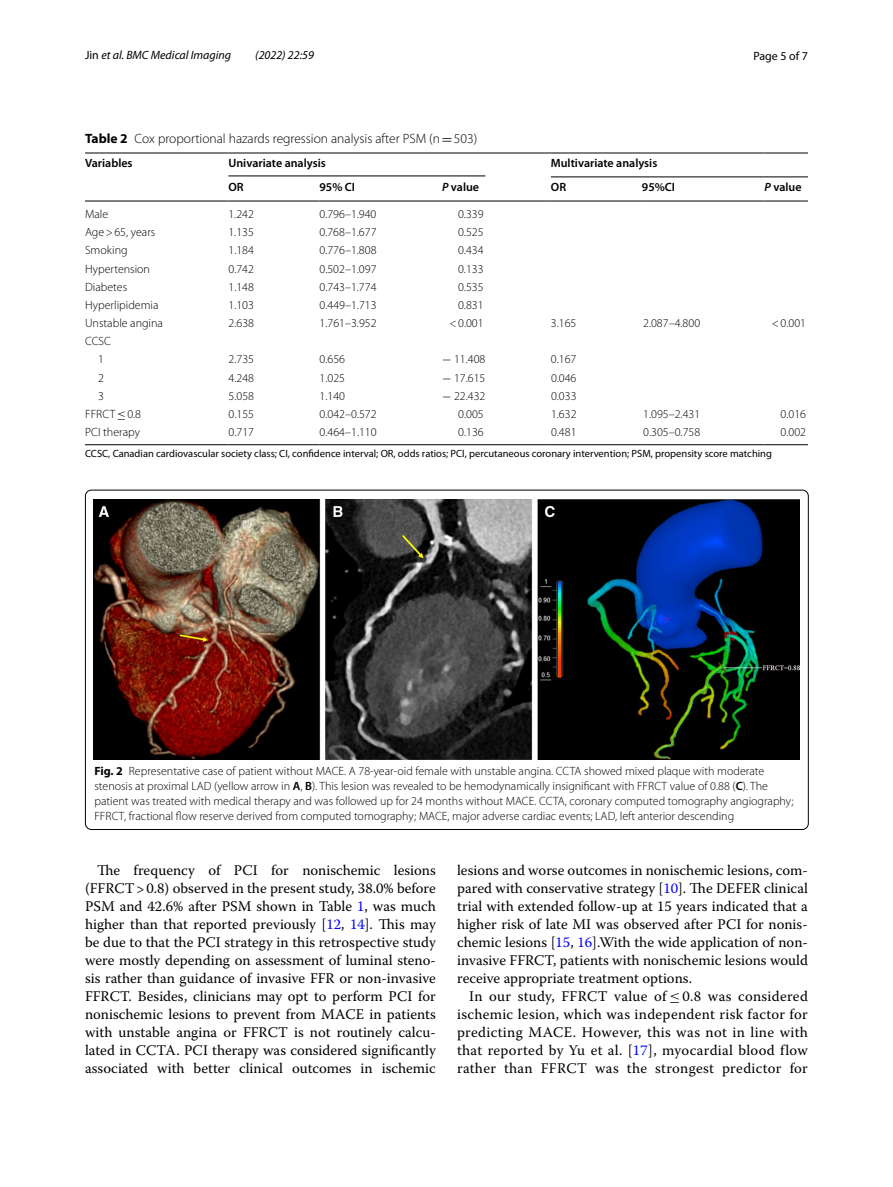
<style>
.page{position:relative;width:893px;height:1187px;background:#fff}
.page>*{position:absolute;margin:0;border:0;box-sizing:border-box;transform-origin:0 0}
.t1{font:14.7px/18px "Warnock Pro";color:#000;text-align:justify}
.t2{font:300 13.5px "Myriad Pro";color:#000}
.t3{font:300 12px/15px "Myriad Pro";color:#000;text-align:center}
.t4{font:600 12px "Myriad Pro";color:#000}
.t5{font:italic 12px "Myriad Pro";color:#000}
.t6{font:12px "Myriad Pro";color:#000}
.t7{font:10.5px "Myriad Pro";color:#000}
.s1{font-style:normal}
.s2{font-weight:700}
.s3{font-family:"MTSY";font-weight:400}
.s4{font-style:italic}
.s5{font-weight:600}
.s6{color:#00f}
.s7{font-family:"MTSY"}
</style>
<div class="page">
<hr style="left:85px;top:153px;width:143px;height:1px;background:#000">
<hr style="left:85px;top:201px;width:143px;height:1px;background:#000">
<hr style="left:228px;top:153px;width:91px;height:1px;background:#000">
<hr style="left:319px;top:153px;width:123px;height:1px;background:#000">
<hr style="left:442px;top:153px;width:109px;height:1px;background:#000">
<hr style="left:551px;top:153px;width:91px;height:1px;background:#000">
<hr style="left:642px;top:153px;width:122px;height:1px;background:#000">
<hr style="left:764px;top:153px;width:44px;height:1px;background:#000">
<hr style="left:228px;top:201px;width:91px;height:1px;background:#000">
<hr style="left:319px;top:201px;width:123px;height:1px;background:#000">
<hr style="left:442px;top:201px;width:109px;height:1px;background:#000">
<hr style="left:551px;top:201px;width:91px;height:1px;background:#000">
<hr style="left:642px;top:201px;width:122px;height:1px;background:#000">
<hr style="left:764px;top:201px;width:44px;height:1px;background:#000">
<hr style="left:85px;top:444px;width:143px;height:1px;background:#000">
<hr style="left:228px;top:444px;width:91px;height:1px;background:#000">
<hr style="left:319px;top:444px;width:123px;height:1px;background:#000">
<hr style="left:442px;top:444px;width:109px;height:1px;background:#000">
<hr style="left:551px;top:444px;width:91px;height:1px;background:#000">
<hr style="left:642px;top:444px;width:122px;height:1px;background:#000">
<hr style="left:764px;top:444px;width:44px;height:1px;background:#000">
<hr style="left:228px;top:176px;width:257px;height:1px;background:#000">
<hr style="left:551px;top:177px;width:257px;height:1px;background:#000">
<img style="left:94px;top:499px;width:706px;height:260px">
<p class="t5" style="left:85px;top:48px;width:148px"><span class="s1">Jin</span> et al. BMC Medical Imaging</p>
<p class="t5" style="left:255px;top:48px;width:60px">(2022) 22:59</p>
<p class="t6" style="left:753px;top:48px;width:56px">Page 5 of 7</p>
<p class="t2" style="left:85px;top:131px;width:394px"><span class="s2">Table 2</span> Cox proportional hazards regression analysis after PSM (n<span class="s3">=</span>503)</p>
<p class="t4" style="left:85px;top:156px;width:49px">Variables</p>
<p class="t4" style="left:228px;top:156px;width:99px">Univariate analysis</p>
<p class="t4" style="left:551px;top:156px;width:108px">Multivariate analysis</p>
<p class="t4" style="left:228px;top:179px;width:17px">OR</p>
<p class="t4" style="left:319px;top:179px;width:37px">95% CI</p>
<p class="t4" style="left:442px;top:179px;width:39px"><span class="s4">P</span> value</p>
<p class="t4" style="left:551px;top:179px;width:17px">OR</p>
<p class="t4" style="left:642px;top:179px;width:35px">95%CI</p>
<p class="t4" style="left:764px;top:179px;width:39px"><span class="s4">P</span> value</p>
<p class="t3" style="left:85px;top:207px;width:25px">Male</p>
<p class="t3" style="left:228px;top:207px;width:27px">1.242</p>
<p class="t3" style="left:319px;top:207px;width:59px">0.796–1.940</p>
<p class="t3" style="left:458px;top:207px;width:27px">0.339</p>
<p class="t3" style="left:85px;top:225px;width:72px">Age&gt;65, years</p>
<p class="t3" style="left:228px;top:225px;width:27px">1.135</p>
<p class="t3" style="left:319px;top:225px;width:59px">0.768–1.677</p>
<p class="t3" style="left:458px;top:225px;width:27px">0.525</p>
<p class="t3" style="left:85px;top:243px;width:44px">Smoking</p>
<p class="t3" style="left:228px;top:243px;width:27px">1.184</p>
<p class="t3" style="left:319px;top:243px;width:59px">0.776–1.808</p>
<p class="t3" style="left:458px;top:243px;width:27px">0.434</p>
<p class="t3" style="left:85px;top:261px;width:66px">Hypertension</p>
<p class="t3" style="left:228px;top:261px;width:27px">0.742</p>
<p class="t3" style="left:319px;top:261px;width:59px">0.502–1.097</p>
<p class="t3" style="left:458px;top:261px;width:27px">0.133</p>
<p class="t3" style="left:85px;top:279px;width:44px">Diabetes</p>
<p class="t3" style="left:228px;top:279px;width:27px">1.148</p>
<p class="t3" style="left:320px;top:279px;width:59px">0.743–1.774</p>
<p class="t3" style="left:458px;top:279px;width:27px">0.535</p>
<p class="t3" style="left:85px;top:297px;width:75px">Hyperlipidemia</p>
<p class="t3" style="left:228px;top:297px;width:27px">1.103</p>
<p class="t3" style="left:320px;top:297px;width:59px">0.449–1.713</p>
<p class="t3" style="left:458px;top:297px;width:27px">0.831</p>
<p class="t3" style="left:85px;top:316px;width:79px">Unstable angina</p>
<p class="t3" style="left:229px;top:316px;width:27px">2.638</p>
<p class="t3" style="left:320px;top:316px;width:59px">1.761–3.952</p>
<p class="t3" style="left:449px;top:316px;width:36px">&lt;0.001</p>
<p class="t3" style="left:551px;top:316px;width:27px">3.165</p>
<p class="t3" style="left:643px;top:316px;width:59px">2.087–4.800</p>
<p class="t3" style="left:772px;top:316px;width:36px">&lt;0.001</p>
<p class="t3" style="left:85px;top:332px;width:27px;line-height:18.1px">CCSC<br>1</p>
<p class="t3" style="left:229px;top:352px;width:27px">2.735</p>
<p class="t3" style="left:320px;top:352px;width:27px">0.656</p>
<p class="t3" style="left:442px;top:352px;width:45px"><span class="s3">−</span> 11.408</p>
<p class="t3" style="left:551px;top:352px;width:27px">0.167</p>
<p class="t3" style="left:98px;top:370px;width:7px">2</p>
<p class="t3" style="left:229px;top:370px;width:27px">4.248</p>
<p class="t3" style="left:320px;top:370px;width:27px">1.025</p>
<p class="t3" style="left:442px;top:370px;width:45px"><span class="s3">−</span> 17.615</p>
<p class="t3" style="left:551px;top:370px;width:27px">0.046</p>
<p class="t3" style="left:98px;top:388px;width:7px">3</p>
<p class="t3" style="left:229px;top:388px;width:27px">5.058</p>
<p class="t3" style="left:320px;top:388px;width:27px">1.140</p>
<p class="t3" style="left:442px;top:388px;width:45px"><span class="s3">−</span> 22.432</p>
<p class="t3" style="left:551px;top:388px;width:27px">0.033</p>
<p class="t3" style="left:85px;top:406px;width:57px">FFRCT<span class="s3">≤</span>0.8</p>
<p class="t3" style="left:229px;top:406px;width:27px">0.155</p>
<p class="t3" style="left:320px;top:406px;width:59px">0.042–0.572</p>
<p class="t3" style="left:458px;top:406px;width:27px">0.005</p>
<p class="t3" style="left:551px;top:406px;width:27px">1.632</p>
<p class="t3" style="left:643px;top:406px;width:59px">1.095–2.431</p>
<p class="t3" style="left:781px;top:406px;width:27px">0.016</p>
<p class="t3" style="left:85px;top:425px;width:56px">PCI therapy</p>
<p class="t3" style="left:229px;top:425px;width:27px">0.717</p>
<p class="t3" style="left:320px;top:425px;width:59px">0.464–1.110</p>
<p class="t3" style="left:458px;top:425px;width:27px">0.136</p>
<p class="t3" style="left:551px;top:425px;width:27px">0.481</p>
<p class="t3" style="left:643px;top:425px;width:59px">0.305–0.758</p>
<p class="t3" style="left:781px;top:425px;width:27px">0.002</p>
<p class="t7" style="left:85px;top:447px;width:688px">CCSC, Canadian cardiovascular society class; CI, confidence interval; OR, odds ratios; PCI, percutaneous coronary intervention; PSM, propensity score matching</p>
<p class="t3" style="left:94px;top:763px;width:701px;text-align:left"><span class="s2">Fig. 2</span> Representative case of patient without MACE. A 78-year-oid female with unstable angina. CCTA showed mixed plaque with moderate stenosis at proximal LAD (yellow arrow in <span class="s5">A</span>, <span class="s5">B</span>). This lesion was revealed to be hemodynamically insignificant with FFRCT value of 0.88 (<span class="s5">C</span>). The patient was treated with medical therapy and was followed up for 24 months without MACE. CCTA, coronary computed tomography angiography; FFRCT, fractional flow reserve derived from computed tomography; MACE, major adverse cardiac events; LAD, left anterior descending</p>
<p class="t1" style="left:85px;top:860px;width:352px;text-indent:12px">The frequency of PCI for nonischemic lesions (FFRCT&gt;0.8) observed in the present study, 38.0% before PSM and 42.6% after PSM shown in Table <span class="s6">1</span>, was much higher than that reported previously [<span class="s6">12</span>, <span class="s6">14</span>]. This may be due to that the PCI strategy in this retrospective study were mostly depending on assessment of luminal steno&shy;sis rather than guidance of invasive FFR or non-invasive FFRCT. Besides, clinicians may opt to perform PCI for nonischemic lesions to prevent from MACE in patients with unstable angina or FFRCT is not routinely calcu&shy;lated in CCTA. PCI therapy was considered significantly associated with better clinical outcomes in ischemic</p>
<p class="t1" style="left:457px;top:860px;width:352px">lesions and worse outcomes in nonischemic lesions, com&shy;pared with conservative strategy [<span class="s6">10</span>]. The DEFER clinical trial with extended follow-up at 15 years indicated that a higher risk of late MI was observed after PCI for nonis&shy;chemic lesions [<span class="s6">15</span>, <span class="s6">16</span>].With the wide application of non&shy;invasive FFRCT, patients with nonischemic lesions would receive appropriate treatment options.</p>
<p class="t1" style="left:457px;top:986px;width:352px;text-indent:12px">In our study, FFRCT value of <span class="s7">≤</span> 0.8 was considered ischemic lesion, which was independent risk factor for predicting MACE. However, this was not in line with that reported by Yu et al. [<span class="s6">17</span>], myocardial blood flow rather than FFRCT was the strongest predictor for</p>
</div>
